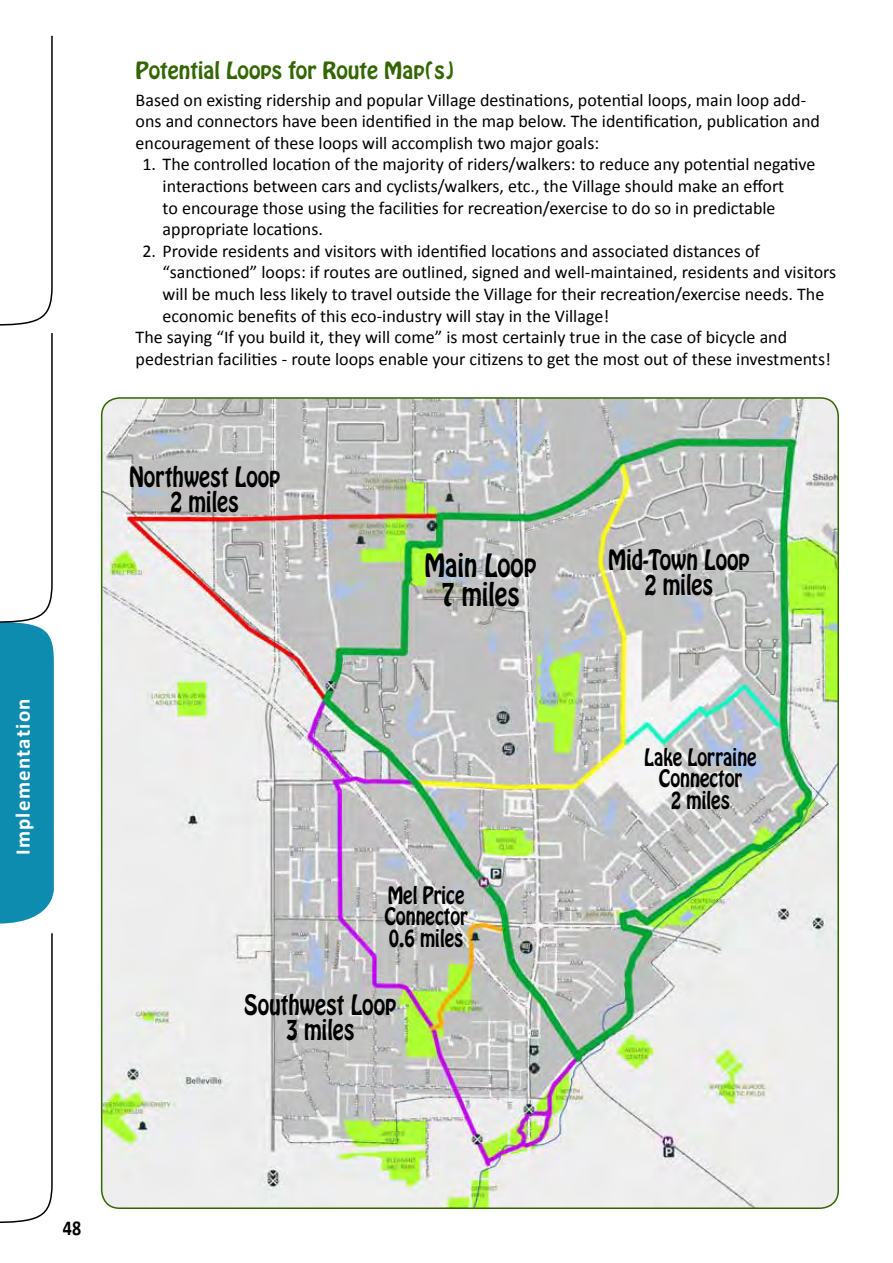
<style>
.page{position:relative;width:893px;height:1263px;background:#fff}
.page>*{position:absolute;margin:0;border:0;box-sizing:border-box;transform-origin:0 0}
.t1{font:28.35px "Hobo Std";color:#000;scale:.85 1}
.t2{font:24.75px "Hobo Std";color:#000;scale:.85 1}
.t3{font:21.3px "Hobo Std";color:#000;scale:.85 1}
.t4{font:700 21.3px "Calibri";color:#000;scale:.85 1}
.t5{font:21px "Hobo Std";color:#360}
.Head_3{font:700 21px "Calibri";letter-spacing:.06em;color:#fff}
.t6{font:18px/21.6px "Calibri";color:#000}
</style>
<div class="page">
<svg style="left:0;top:35px;width:53px;height:291px"></svg>
<svg style="left:0;top:333px;width:54px;height:890px"></svg>
<img style="left:102px;top:398px;width:736px;height:810px">
<p class="Head_3" style="left:9px;top:855px;width:159px;rotate:-90deg">Implementation</p>
<p class="t5" style="left:136px;top:56px;width:320px">Potential Loops for Route Map(s)</p>
<p class="t6" style="left:136px;top:89px;width:686px">Based on existing ridership and popular Village destinations, potential loops, main loop add&shy;ons and connectors have been identified in the map below. The identification, publication and encouragement of these loops will accomplish two major goals:</p>
<p class="t6" style="left:163px;top:154px;width:654px;text-indent:-20px">1. The controlled location of the majority of riders/walkers: to reduce any potential negative interactions between cars and cyclists/walkers, etc., the Village should make an effort<br>to encourage those using the facilities for recreation/exercise to do so in predictable appropriate locations.</p>
<p class="t6" style="left:163px;top:240px;width:675px;text-indent:-20px">2. Provide residents and visitors with identified locations and associated distances of “sanctioned” loops: if routes are outlined, signed and well-maintained, residents and visitors will be much less likely to travel outside the Village for their recreation/exercise needs. The economic benefits of this eco-industry will stay in the Village!</p>
<p class="t6" style="left:136px;top:327px;width:697px">The saying “If you build it, they will come” is most certainly true in the case of bicycle and pedestrian facilities - route loops enable your citizens to get the most out of these investments!</p>
<p class="t2" style="left:129px;top:460px;width:179px">Northwest Loop</p>
<p class="t2" style="left:170px;top:485px;width:83px">2 miles</p>
<p class="t1" style="left:424px;top:546px;width:133px">Main Loop</p>
<p class="t1" style="left:441px;top:575px;width:94px">7 miles</p>
<p class="t3" style="left:388px;top:880px;width:92px">Mel Price</p>
<p class="t3" style="left:384px;top:902px;width:100px">Connector</p>
<p class="t3" style="left:389px;top:923px;width:89px">0.6 miles</p>
<p class="t2" style="left:244px;top:988px;width:180px">Southwest Loop</p>
<p class="t2" style="left:286px;top:1013px;width:83px">3 miles</p>
<p class="t2" style="left:608px;top:542px;width:168px">Mid-Town Loop</p>
<p class="t2" style="left:644px;top:568px;width:83px">2 miles</p>
<p class="t3" style="left:644px;top:742px;width:134px">Lake Lorraine</p>
<p class="t3" style="left:659px;top:764px;width:100px">Connector</p>
<p class="t3" style="left:671px;top:785px;width:71px">2 miles</p>
<p class="t4" style="left:63px;top:1214px;width:23px">48</p>
</div>
